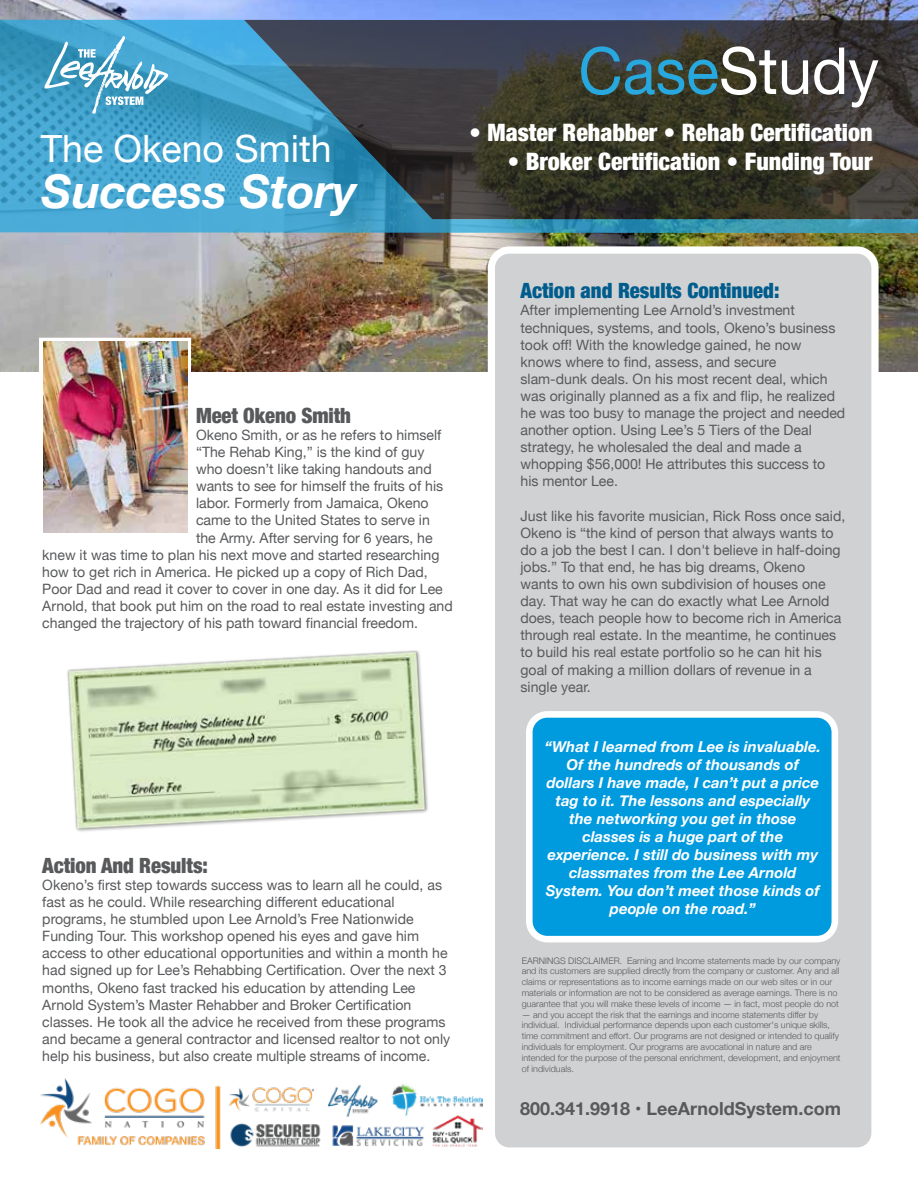
<style>
.page{position:relative;width:918px;height:1188px;background:#fff}
.page>*{position:absolute;margin:0;border:0;box-sizing:border-box;transform-origin:0 0}
.t1{font:65.1px "Helvetica Neue";color:#fff;scale:.94 1}
.t2{font:italic 700 46.5px "Helvetica Neue";color:#fff}
.t3{font:37.5px "Helvetica Neue";color:#fff}
.t4{font:900 condensed 24px "Helvetica Neue";color:#fff}
.t5{font:900 condensed 21px "Helvetica Neue";letter-spacing:-.005em;color:#58595b}
.t6{font:900 condensed 21px "Helvetica Neue";color:#005c8d}
.t7{font:700 18px "Helvetica Neue";color:#58595b}
.t8{font:italic 700 15px/18px "Helvetica Neue";color:#fff;text-align:center}
.t9{font:14.25px/17.1px "Helvetica Neue";color:#58595b}
.t10{font:300 9px/10.8px "Helvetica Neue";color:#58595b}
.s1{color:#27a8df}
</style>
<div class="page">
<img style="left:0;top:0;width:918px;height:372px">
<div style="left:491px;top:250px;width:384px;height:901px;background:#cfd1d2;border-radius:18px"></div>
<div style="left:488px;top:246px;width:391px;height:909px;border:7px solid #fff;border-radius:18px"></div>
<svg style="left:0;top:20px;width:918px;height:213px;background:#42a2cb"></svg>
<svg style="left:244px;top:20px;width:674px;height:199px;background:#3a4648"></svg>
<div style="left:39px;top:338px;width:152px;height:188px;border:4px solid #fff"></div>
<div style="left:529px;top:714px;width:306px;height:225px;background:#009ade;border-radius:18px"></div>
<div style="left:526px;top:711px;width:312px;height:231px;border:7px solid #fff;border-radius:18px"></div>
<svg style="left:44px;top:36px;width:125px;height:78px;background:#61aecf"></svg>
<img style="left:41px;top:1078px;width:442px;height:70px">
<img style="left:43px;top:342px;width:144px;height:191px">
<img style="left:67px;top:650px;width:361px;height:182px">
<h3 class="t3" style="left:41px;top:121px;width:293px">The Okeno Smith</h3>
<h2 class="t2" style="left:42px;top:155px;width:317px">Success Story</h2>
<h1 class="t1" style="left:579px;top:24px;width:321px"><span class="s1">Case</span>Study</h1>
<h3 class="t4" style="left:469px;top:113px;width:405px">• Master Rehabber • Rehab Certification</h3>
<h3 class="t4" style="left:507px;top:142px;width:367px">• Broker Certification • Funding Tour</h3>
<h3 class="t5" style="left:196px;top:398px;width:157px">Meet Okeno Smith</h3>
<p class="t9" style="left:196px;top:427px;width:247px">Okeno Smith, or as he refers to himself</p>
<p class="t9" style="left:196px;top:444px;width:230px">“The Rehab King,” is the kind of guy</p>
<p class="t9" style="left:196px;top:461px;width:237px">who doesn’t like taking handouts and</p>
<p class="t9" style="left:196px;top:478px;width:249px">wants to see for himself the fruits of his</p>
<p class="t9" style="left:196px;top:496px;width:234px">labor. Formerly from Jamaica, Okeno</p>
<p class="t9" style="left:196px;top:513px;width:235px">came to the United States to serve in</p>
<p class="t9" style="left:196px;top:530px;width:238px">the Army. After serving for 6 years, he</p>
<p class="t9" style="left:42px;top:547px;width:399px">knew it was time to plan his next move and started researching</p>
<p class="t9" style="left:42px;top:564px;width:387px">how to get rich in America. He picked up a copy of Rich Dad,</p>
<p class="t9" style="left:42px;top:581px;width:402px">Poor Dad and read it cover to cover in one day. As it did for Lee</p>
<p class="t9" style="left:42px;top:598px;width:412px">Arnold, that book put him on the road to real estate investing and</p>
<p class="t9" style="left:42px;top:615px;width:377px">changed the trajectory of his path toward financial freedom.</p>
<h3 class="t5" style="left:42px;top:848px;width:167px">Action And Results:</h3>
<p class="t9" style="left:42px;top:877px;width:409px">Okeno’s first step towards success was to learn all he could, as fast as he could. While researching different educational programs, he stumbled upon Lee Arnold’s Free Nationwide Funding Tour. This workshop opened his eyes and gave him access to other educational opportunities and within a month he had signed up for Lee’s Rehabbing Certification. Over the next 3 months, Okeno fast tracked his education by attending Lee Arnold System’s Master Rehabber and Broker Certification classes. He took all the advice he received from these programs and became a general contractor and licensed realtor to not only help his business, but also create multiple streams of income.</p>
<h3 class="t6" style="left:521px;top:274px;width:260px">Action and Results Continued:</h3>
<p class="t9" style="left:521px;top:303px;width:326px">After implementing Lee Arnold’s investment techniques, systems, and tools, Okeno’s business took off! With the knowledge gained, he now knows where to find, assess, and secure slam-dunk deals. On his most recent deal, which was originally planned as a fix and flip, he realized he was too busy to manage the project and needed another option. Using Lee’s 5 Tiers of the Deal strategy, he wholesaled the deal and made a whopping $56,000! He attributes this success to his mentor Lee.</p>
<p class="t9" style="left:521px;top:508px;width:326px">Just like his favorite musician, Rick Ross once said, Okeno is “the kind of person that always wants to do a job the best I can. I don't believe in half-doing jobs.” To that end, he has big dreams, Okeno wants to own his own subdivision of houses one day. That way he can do exactly what Lee Arnold does, teach people how to become rich in America through real estate. In the meantime, he continues to build his real estate portfolio so he can hit his goal of making a million dollars of revenue in a single year.</p>
<p class="t8" style="left:545px;top:738px;width:278px">“What I learned from Lee is invaluable.<br>Of the hundreds of thousands of dollars I have made, I can’t put a price tag to it. The lessons and especially the networking you get in those classes is a huge part of the experience. I still do business with my classmates from the Lee Arnold<br>System. You don’t meet those kinds of people on the road.”</p>
<p class="t10" style="left:522px;top:954px;width:320px">EARNINGS DISCLAIMER. Earning and Income statements made by our company and its customers are supplied directly from the company or customer. Any and all claims or representations as to income earnings made on our web sites or in our materials or information are not to be considered as average earnings. There is no guarantee that you will make these levels of income — in fact, most people do not</p>
<p class="t10" style="left:522px;top:1008px;width:320px">— and you accept the risk that the earnings and income statements differ by individual. Individual performance depends upon each customer's unique skills, time commitment and effort. Our programs are not designed or intended to qualify individuals for employment. Our programs are avocational in nature and are intended for the purpose of the personal enrichment, development, and enjoyment of individuals.</p>
<p class="t7" style="left:520px;top:1095px;width:323px">800.341.9918 • LeeArnoldSystem.com</p>
</div>
